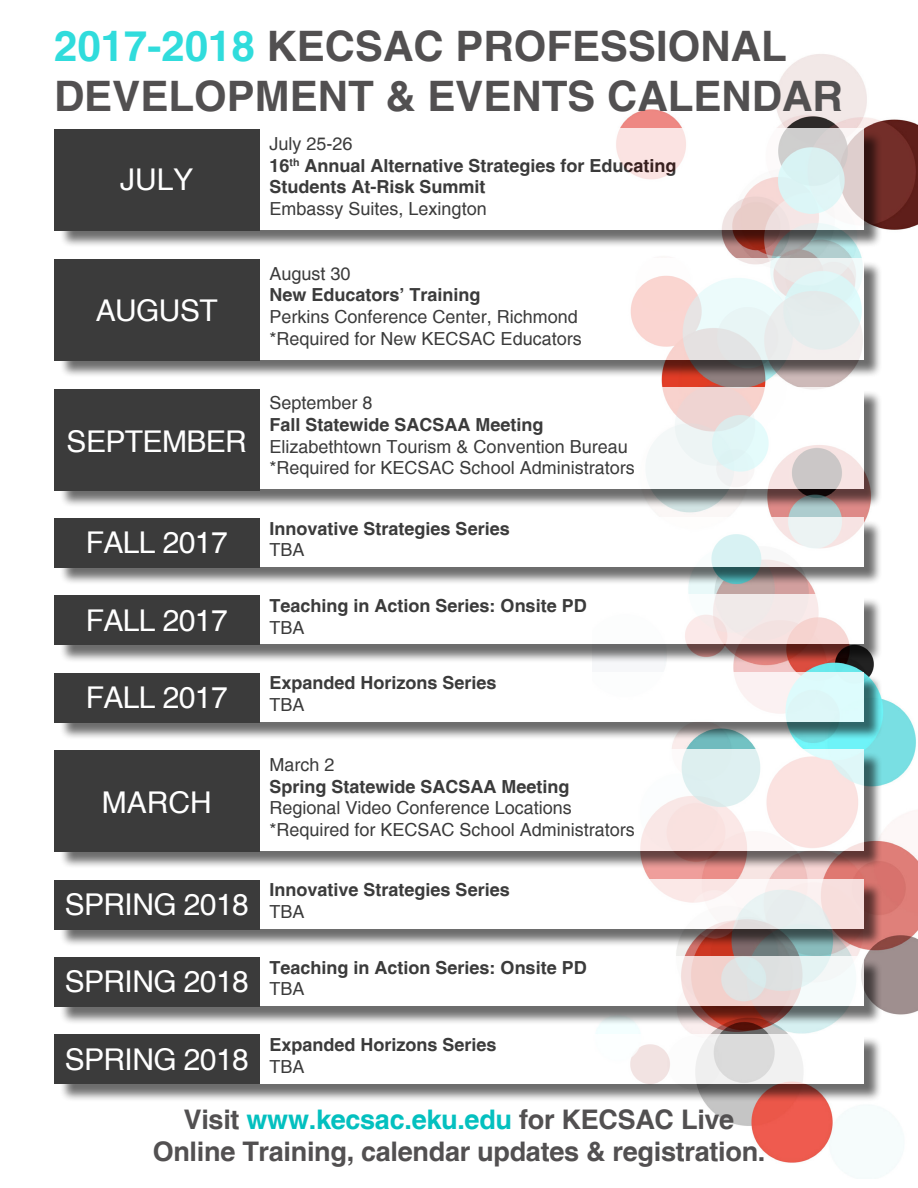
<style>
.page{position:relative;width:918px;height:1188px;background:#fff}
.page>*{position:absolute;margin:0;border:0;box-sizing:border-box;transform-origin:0 0}
.t1{font:700 42px/50.4px "Helvetica";color:#525051}
.t2{font:30px "Helvetica";letter-spacing:-.02em;color:#fff}
.t3{font:700 27px/32.4px "Helvetica";letter-spacing:-.01em;color:#525051;text-align:center}
.t4{font:700 18px/21.6px "Helvetica";color:#000}
.t5{font:18px/21.6px "Helvetica";color:#000}
.s1{color:#30dcdc}
.s2{font-weight:400}
.s3{color:#04c0bf}
</style>
<div class="page">
<img style="left:596px;top:54px;width:322px;height:1122px">
<div style="left:59px;top:130px;width:824px;height:119px;background:#000;opacity:.75"></div>
<svg style="left:57px;top:128px;width:807px;height:102px"></svg>
<div style="left:54px;top:130px;width:206px;height:101px;background:#3b3b3b"></div>
<div style="left:59px;top:751px;width:824px;height:119px;background:#000;opacity:.75"></div>
<svg style="left:57px;top:749px;width:807px;height:102px"></svg>
<div style="left:54px;top:751px;width:206px;height:101px;background:#3b3b3b"></div>
<div style="left:59px;top:260px;width:824px;height:118px;background:#000;opacity:.75"></div>
<svg style="left:260px;top:258px;width:604px;height:101px"></svg>
<div style="left:54px;top:259px;width:206px;height:102px;background:#3b3b3b"></div>
<div style="left:59px;top:390px;width:824px;height:118px;background:#000;opacity:.75"></div>
<svg style="left:260px;top:388px;width:604px;height:101px"></svg>
<div style="left:54px;top:389px;width:206px;height:101px;background:#3b3b3b"></div>
<div style="left:59px;top:597px;width:824px;height:66px;background:#000;opacity:.75"></div>
<svg style="left:260px;top:595px;width:604px;height:49px"></svg>
<div style="left:54px;top:595px;width:206px;height:50px;background:#3b3b3b"></div>
<div style="left:59px;top:519px;width:824px;height:67px;background:#000;opacity:.75"></div>
<div style="left:57px;top:517px;width:807px;height:50px;background:#fff"></div>
<div style="left:54px;top:518px;width:206px;height:50px;background:#3b3b3b"></div>
<div style="left:59px;top:674px;width:824px;height:66px;background:#000;opacity:.75"></div>
<svg style="left:260px;top:672px;width:604px;height:50px"></svg>
<div style="left:54px;top:673px;width:206px;height:49px;background:#3b3b3b"></div>
<div style="left:59px;top:1036px;width:824px;height:66px;background:#000;opacity:.75"></div>
<svg style="left:260px;top:1034px;width:604px;height:50px"></svg>
<div style="left:54px;top:1034px;width:206px;height:50px;background:#3b3b3b"></div>
<div style="left:59px;top:958px;width:824px;height:67px;background:#000;opacity:.75"></div>
<svg style="left:260px;top:956px;width:604px;height:50px"></svg>
<div style="left:54px;top:957px;width:206px;height:50px;background:#3b3b3b"></div>
<div style="left:59px;top:881px;width:824px;height:66px;background:#000;opacity:.75"></div>
<svg style="left:260px;top:879px;width:604px;height:50px"></svg>
<div style="left:54px;top:880px;width:206px;height:49px;background:#3b3b3b"></div>
<h1 class="t1" style="left:54px;top:23px;width:790px"><span class="s1">2017-2018</span> KECSAC PROFESSIONAL<br>DEVELOPMENT &amp; EVENTS CALENDAR</h1>
<h2 class="t2" style="left:120px;top:162px;width:75px">JULY</h2>
<h2 class="t2" style="left:96px;top:293px;width:124px">AUGUST</h2>
<h2 class="t2" style="left:67px;top:424px;width:182px">SEPTEMBER</h2>
<h2 class="t2" style="left:86px;top:525px;width:143px">FALL 2017</h2>
<h2 class="t2" style="left:86px;top:603px;width:143px">FALL 2017</h2>
<p class="t4" style="left:270px;top:134px;width:409px"><span class="s2">July 25-26<br></span>16<sup>th</sup> Annual Alternative Strategies for Educating<br>Students At-Risk Summit</p>
<p class="t5" style="left:270px;top:199px;width:219px">Embassy Suites, Lexington</p>
<p class="t5" style="left:270px;top:263px;width:83px">August 30</p>
<p class="t4" style="left:270px;top:285px;width:213px">New Educators’ Training</p>
<p class="t5" style="left:270px;top:307px;width:314px">Perkins Conference Center, Richmond *Required for New KECSAC Educators</p>
<p class="t5" style="left:270px;top:393px;width:105px">September 8</p>
<p class="t4" style="left:270px;top:415px;width:276px">Fall Statewide SACSAA Meeting</p>
<p class="t5" style="left:270px;top:436px;width:367px">Elizabethtown Tourism &amp; Convention Bureau *Required for KECSAC School Administrators</p>
<p class="t4" style="left:270px;top:518px;width:242px">Innovative Strategies Series</p>
<p class="t5" style="left:270px;top:540px;width:37px">TBA</p>
<p class="t4" style="left:270px;top:596px;width:319px">Teaching in Action Series: Onsite PD</p>
<p class="t5" style="left:270px;top:617px;width:37px">TBA</p>
<h2 class="t2" style="left:86px;top:680px;width:143px">FALL 2017</h2>
<p class="t4" style="left:270px;top:673px;width:229px">Expanded Horizons Series</p>
<p class="t5" style="left:270px;top:695px;width:37px">TBA</p>
<h2 class="t2" style="left:102px;top:785px;width:111px">MARCH</h2>
<p class="t5" style="left:270px;top:755px;width:67px">March 2</p>
<p class="t4" style="left:270px;top:777px;width:302px">Spring Statewide SACSAA Meeting</p>
<p class="t5" style="left:270px;top:798px;width:367px">Regional Video Conference Locations *Required for KECSAC School Administrators</p>
<h2 class="t2" style="left:65px;top:887px;width:186px">SPRING 2018</h2>
<p class="t4" style="left:270px;top:880px;width:242px">Innovative Strategies Series</p>
<p class="t5" style="left:270px;top:902px;width:37px">TBA</p>
<h2 class="t2" style="left:65px;top:964px;width:186px">SPRING 2018</h2>
<p class="t4" style="left:270px;top:958px;width:319px">Teaching in Action Series: Onsite PD</p>
<p class="t5" style="left:270px;top:979px;width:37px">TBA</p>
<h2 class="t2" style="left:65px;top:1042px;width:186px">SPRING 2018</h2>
<p class="t4" style="left:270px;top:1035px;width:229px">Expanded Horizons Series</p>
<p class="t5" style="left:270px;top:1056px;width:37px">TBA</p>
<h3 class="t3" style="left:153px;top:1104px;width:614px">Visit <span class="s3">www.kecsac.eku.edu</span> for KECSAC Live<br>Online Training, calendar updates &amp; registration.</h3>
</div>
